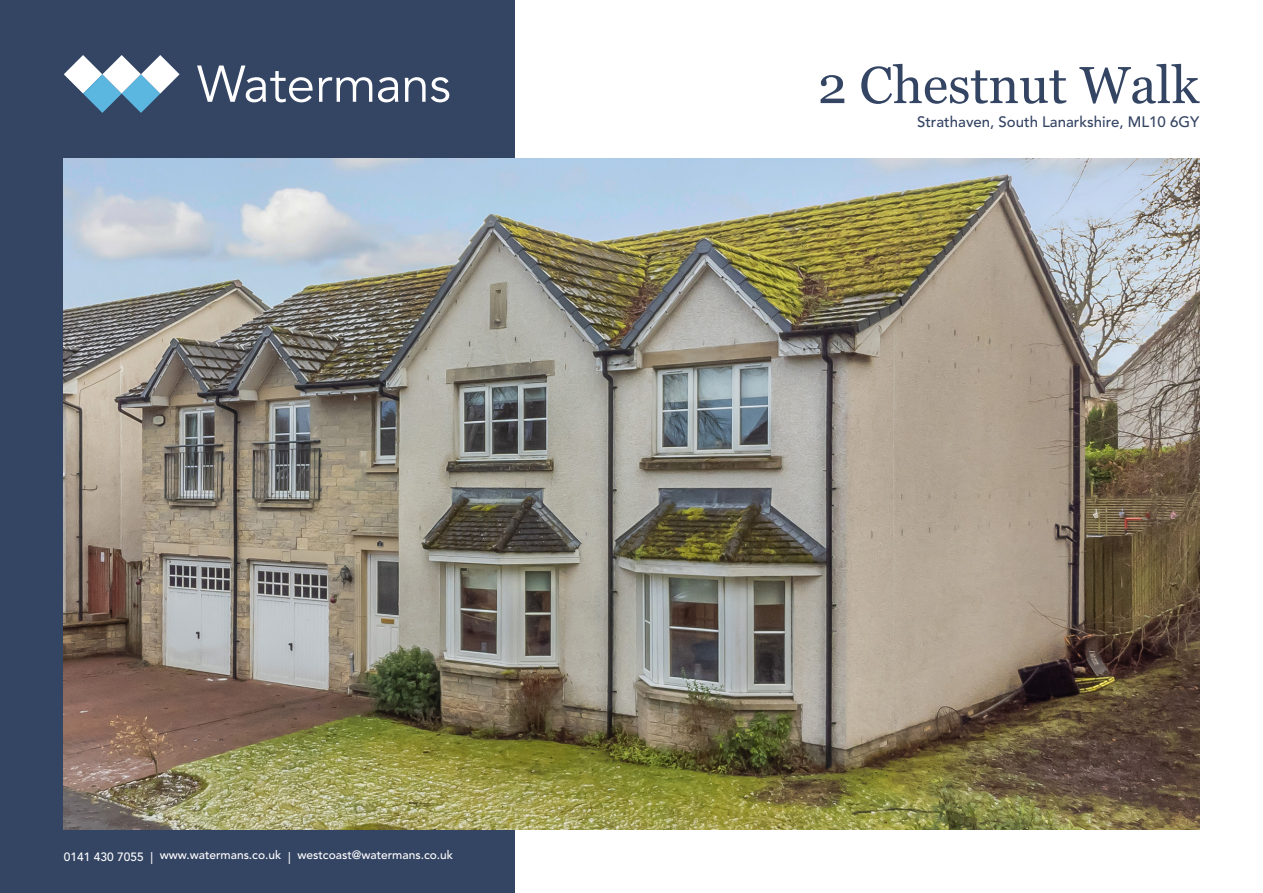
<style>
.page{position:relative;width:1263px;height:893px;background:#fff}
.page>*{position:absolute;margin:0;border:0;box-sizing:border-box;transform-origin:0 0}
.Front_Page_Address_1{font:51.9px "Georgia";color:#344463}
.Front_Page_Address_1-2{font:500 15px "Avenir LT Std";color:#344463}
.t1{font:500 12px "Avenir LT Std";color:#fff}
</style>
<div class="page">
<div style="left:0;top:0;width:514px;height:893px;background:#344463"></div>
<svg style="left:197px;top:66px;width:116px;height:36px"></svg>
<svg style="left:319px;top:77px;width:53px;height:25px"></svg>
<svg style="left:378px;top:77px;width:20px;height:25px"></svg>
<svg style="left:405px;top:77px;width:44px;height:25px"></svg>
<svg style="left:64px;top:55px;width:116px;height:58px"></svg>
<img style="left:64px;top:158px;width:1135px;height:671px">
<p class="t1" style="left:64px;top:848px;width:391px">0141 430 7055 | www.watermans.co.uk | westcoast@watermans.co.uk</p>
<p class="Front_Page_Address_1" style="left:818px;top:54px;width:383px">2 Chestnut Walk</p>
<p class="Front_Page_Address_1-2" style="left:917px;top:113px;width:284px">Strathaven, South Lanarkshire, ML10 6GY</p>
</div>
